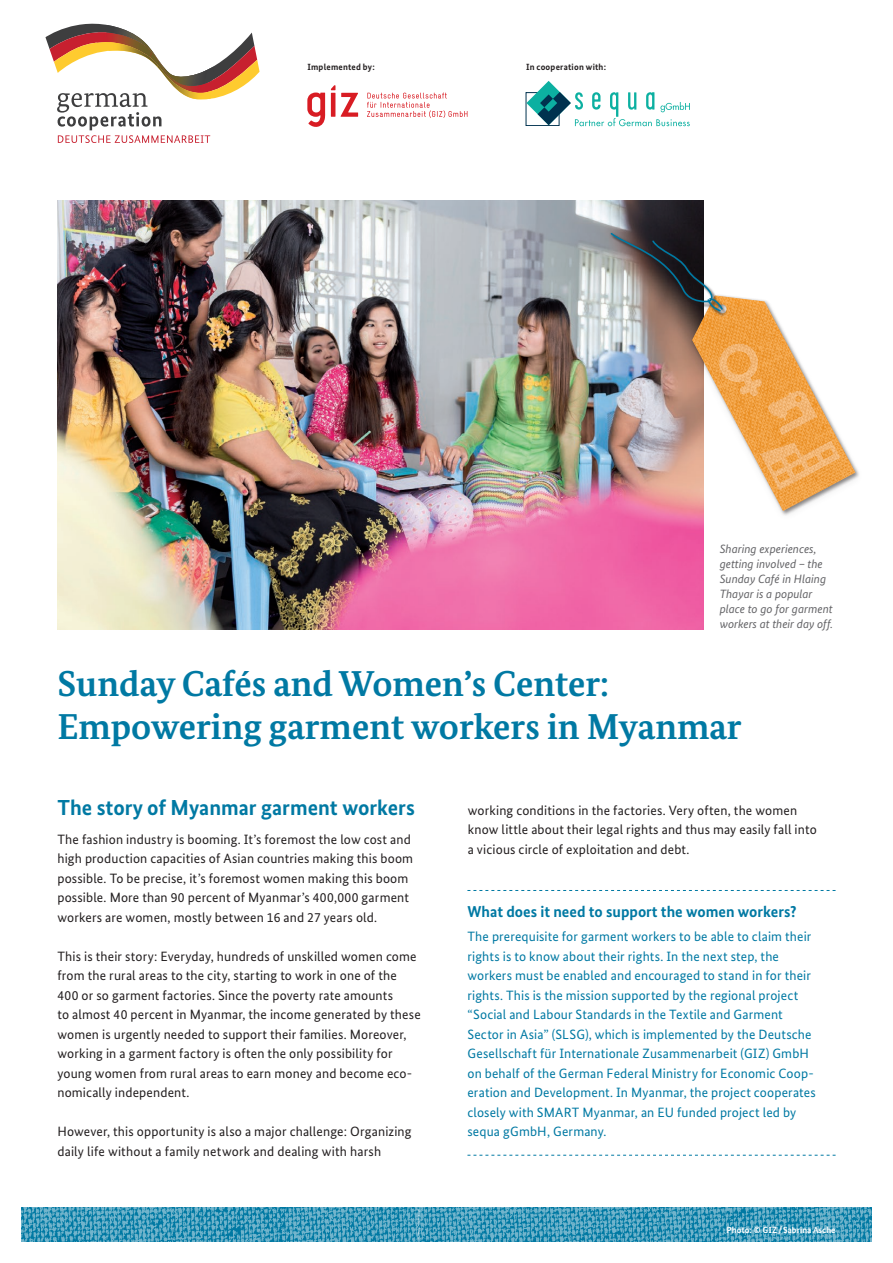
<style>
.page{position:relative;width:893px;height:1263px;background:#fff}
.page>*{position:absolute;margin:0;border:0;box-sizing:border-box;transform-origin:0 0}
.Headline{font:700 36px/43.5px "Bundes Serif";color:#0079a3}
.Headline_level_1{font:700 21.75px "Bundes Sans";color:#0079a3}
.Paragraph{font:700 15.75px "Bundes Sans";color:#0079a3}
.Paragraph-2{font:13.5px/19.5px "Bundes Sans";letter-spacing:.01em;color:#231f20}
.Paragraph-3{font:13.5px/19.5px "Bundes Sans";letter-spacing:.01em;color:#0079a3}
.Chart_photo_descript{font:italic 12px/15px "Bundes Sans";color:#636366}
.Paragraph-4{font:700 9px "Bundes Sans";letter-spacing:.025em;color:#231f20}
.Photo_credits{font:700 9px "Bundes Sans";color:#fff}
</style>
<div class="page">
<img style="left:21px;top:1208px;width:851px;height:34px">
<img style="left:57px;top:200px;width:647px;height:429px">
<svg style="left:45px;top:23px;width:215px;height:120px"></svg>
<svg style="left:526px;top:81px;width:164px;height:45px"></svg>
<svg style="left:307px;top:93px;width:18px;height:34px"></svg>
<svg style="left:341px;top:93px;width:17px;height:24px"></svg>
<svg style="left:331px;top:85px;width:4px;height:32px"></svg>
<svg style="left:367px;top:93px;width:100px;height:25px"></svg>
<div style="left:685px;top:291px;width:180px;height:232px;background:#231f20;opacity:.5"></div>
<img style="left:609px;top:231px;width:246px;height:280px">
<svg style="left:467px;top:890px;width:369px;height:1px"></svg>
<svg style="left:467px;top:1155px;width:369px;height:1px"></svg>
<p class="Paragraph-4" style="left:307px;top:62px;width:69px">Implemented by:</p>
<p class="Paragraph-4" style="left:526px;top:62px;width:82px">In cooperation with:</p>
<p class="Chart_photo_descript" style="left:720px;top:541px;width:115px">Sharing experiences, getting involved – the<br>Sunday Café in Hlaing<br>Thayar is a popular place to go for garment workers at their day off.</p>
<p class="Headline" style="left:57px;top:661px;width:686px">Sunday Cafés and Women’s Center:<br>Empowering garment workers in Myanmar</p>
<p class="Headline_level_1" style="left:57px;top:794px;width:359px">The story of Myanmar garment workers</p>
<p class="Paragraph-2" style="left:57px;top:829px;width:357px">The fashion industry is booming. It’s foremost the low cost and high production capacities of Asian countries making this boom possible. To be precise, it’s foremost women making this boom possible. More than 90 percent of Myanmar’s 400,000 garment workers are women, mostly between 16 and 27 years old.</p>
<p class="Paragraph-2" style="left:57px;top:946px;width:365px">This is their story: Everyday, hundreds of unskilled women come from the rural areas to the city, starting to work in one of the 400 or so garment factories. Since the poverty rate amounts<br>to almost 40 percent in Myanmar, the income generated by these women is urgently needed to support their families. Moreover, working in a garment factory is often the only possibility for young women from rural areas to earn money and become eco&shy;nomically independent.</p>
<p class="Paragraph-2" style="left:57px;top:1122px;width:356px">However, this opportunity is also a major challenge: Organizing daily life without a family network and dealing with harsh</p>
<p class="Paragraph-2" style="left:468px;top:800px;width:350px">working conditions in the factories. Very often, the women know little about their legal rights and thus may easily fall into a vicious circle of exploitation and debt.</p>
<p class="Paragraph" style="left:467px;top:902px;width:331px">What does it need to support the women workers?</p>
<p class="Paragraph-3" style="left:467px;top:927px;width:350px">The prerequisite for garment workers to be able to claim their rights is to know about their rights. In the next step, the workers must be enabled and encouraged to stand in for their rights. This is the mission supported by the regional project “Social and Labour Standards in the Textile and Garment Sector in Asia” (SLSG), which is implemented by the Deutsche Gesellschaft für Internationale Zusammenarbeit (GIZ) GmbH on behalf of the German Federal Ministry for Economic Coop&shy;eration and Development. In Myanmar, the project cooperates closely with SMART Myanmar, an EU funded project led by sequa gGmbH, Germany.</p>
<p class="Photo_credits" style="left:727px;top:1225px;width:110px">Photo: © GIZ/Sabrina Asche</p>
</div>
